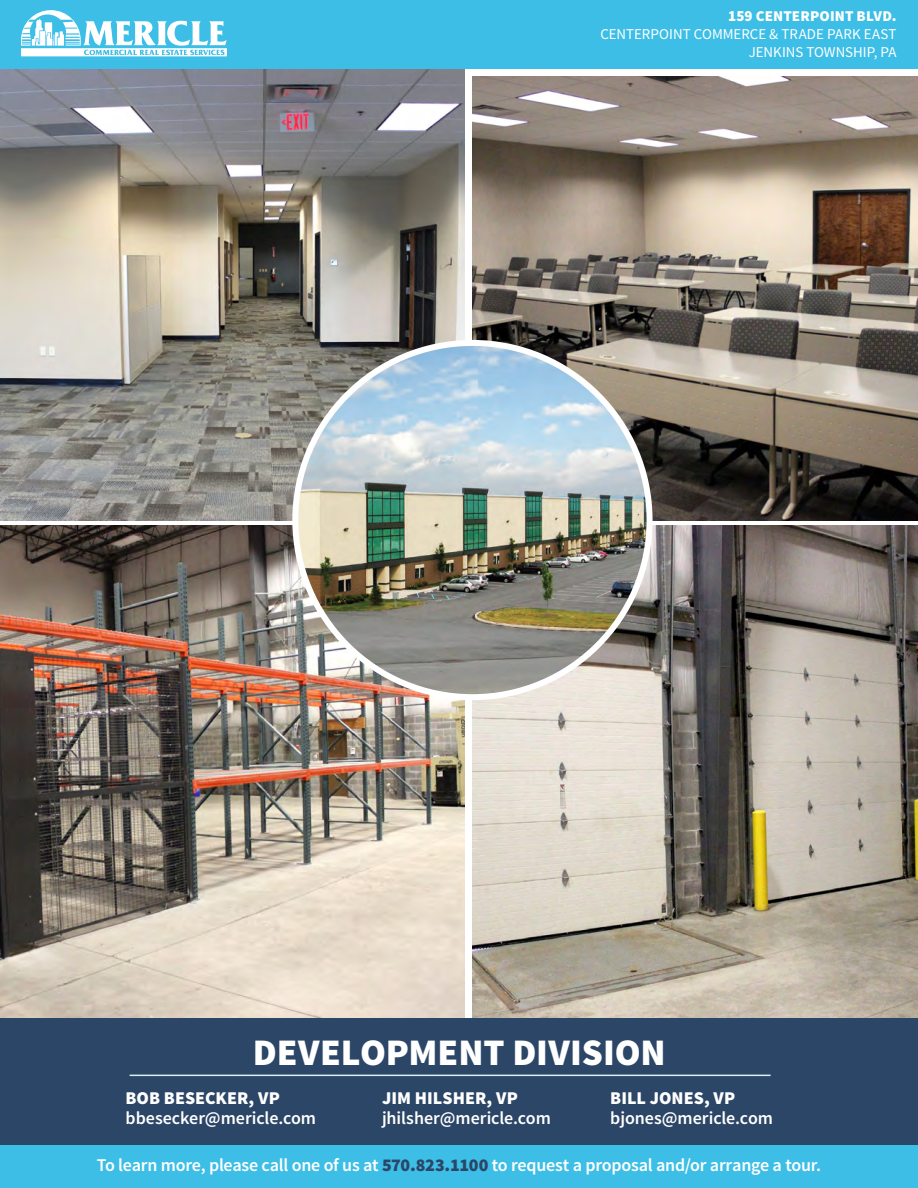
<style>
.page{position:relative;width:918px;height:1188px;background:#fff}
.page>*{position:absolute;margin:0;border:0;box-sizing:border-box;transform-origin:0 0}
.t1{font:900 37.5px "Source Sans Pro";letter-spacing:-.005em;color:#fff}
.t2{font:600 18px/19.8px "Source Sans Pro";letter-spacing:-.01em;color:#fff}
.t3{font:900 18px "Source Sans Pro";color:#fff}
.t4{font:15px "Source Sans Pro";color:#fff}
.t5{font:900 15px "Source Sans Pro";letter-spacing:.01em;color:#fff}
.s1{font-size:15.6px}
.s2{font-weight:900}
.s3{font-weight:900;color:#2b4666}
</style>
<div class="page">
<img style="left:0;top:525px;width:464px;height:493px">
<img style="left:0;top:69px;width:464px;height:451px">
<img style="left:472px;top:525px;width:446px;height:493px">
<img style="left:472px;top:77px;width:446px;height:443px">
<img style="left:295px;top:343px;width:355px;height:354px;border-radius:177px">
<div style="left:0;top:0;width:918px;height:69px;background:#3cbee7"></div>
<div style="left:0;top:1018px;width:918px;height:128px;background:#2b4666"></div>
<div style="left:0;top:1146px;width:918px;height:42px;background:#3cbee7"></div>
<hr style="left:130px;top:1075px;width:641px;height:1px;background:#d7eff5">
<svg style="left:21px;top:10px;width:206px;height:46px"></svg>
<p class="t5" style="left:728px;top:7px;width:170px"><span class="s1">159</span> CENTERPOINT BLVD.</p>
<p class="t4" style="left:600px;top:25px;width:298px">CENTERPOINT COMMERCE &amp; TRADE PARK EAST</p>
<p class="t4" style="left:749px;top:43px;width:149px">JENKINS TOWNSHIP, PA</p>
<p class="t1" style="left:253px;top:1028px;width:414px">DEVELOPMENT DIVISION</p>
<p class="t2" style="left:126px;top:1088px;width:192px"><span class="s2">BOB BESECKER, VP </span>bbesecker@mericle.com</p>
<p class="t2" style="left:382px;top:1088px;width:170px"><span class="s2">JIM HILSHER, VP </span>jhilsher@mericle.com</p>
<p class="t3" style="left:610px;top:1086px;width:126px">BILL JONES, VP</p>
<p class="t2" style="left:610px;top:1108px;width:164px">bjones@mericle.com</p>
<p class="t2" style="left:97px;top:1156px;width:726px">To learn more, please call one of us at <span class="s3">570.823.1100</span> to request a proposal and/or arrange a tour.</p>
</div>
